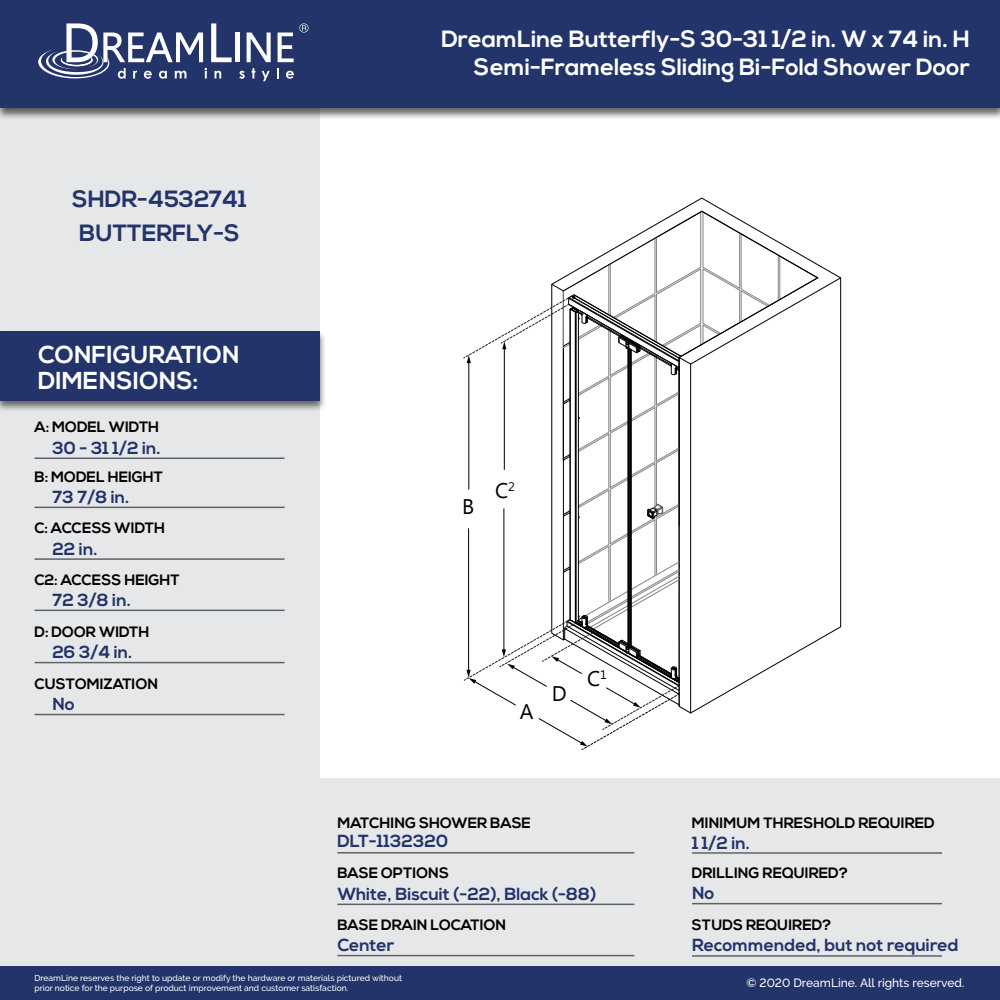
<style>
.page{position:relative;width:1000px;height:1000px;background:#fff}
.page>*{position:absolute;margin:0;border:0;box-sizing:border-box;transform-origin:0 0}
.t1{font:700 24.5px/26px "Nexa";color:#fff}
.t2{font:700 23.5px/28.2px "Nexa";color:#fff;text-align:right}
.t3{font:700 23.5px/33.4px "Nexa";color:#22346a;text-align:center}
.t4{font:21.15px "Microsoft New Tai Lue";color:#000}
.t5{font:700 17.5px "Nexa";color:#22346a}
.t6{font:700 15px "Nexa";color:#000}
.t7{font:500 12px "Raleway";color:#fff}
.t8{font:500 8.5px/10.2px "Raleway";color:#fff}
</style>
<div class="page">
<div style="left:0;top:0;width:320px;height:1000px;background:#e6e7e8"></div>
<div style="left:0;top:330px;width:326px;height:83px;background:#000;opacity:.57"></div>
<div style="left:0;top:332px;width:320px;height:69px;background:#22346a"></div>
<div style="left:0;top:0;width:1000px;height:120px;background:#000;opacity:.6"></div>
<div style="left:0;top:0;width:1000px;height:108px;background:#22346a"></div>
<div style="left:320px;top:779px;width:680px;height:221px;background:#e6e7e8"></div>
<div style="left:0;top:966px;width:1000px;height:34px;background:#22346a"></div>
<svg style="left:239px;top:71px;width:6px;height:8px"></svg>
<svg style="left:251px;top:68px;width:4px;height:10px"></svg>
<svg style="left:262px;top:71px;width:8px;height:10px"></svg>
<svg style="left:277px;top:68px;width:2px;height:10px"></svg>
<svg style="left:286px;top:71px;width:8px;height:8px"></svg>
<svg style="left:38px;top:23px;width:194px;height:56px"></svg>
<hr style="left:236px;top:33px;width:4px;height:29px;background:#fff">
<svg style="left:247px;top:33px;width:24px;height:29px"></svg>
<svg style="left:278px;top:23px;width:30px;height:39px"></svg>
<svg style="left:463px;top:197px;width:379px;height:553px"></svg>
<hr style="left:34px;top:458px;width:250px;height:1px;background:#5c6266">
<hr style="left:34px;top:507px;width:250px;height:1px;background:#5c6266">
<hr style="left:34px;top:558px;width:250px;height:2px;background:#5c6266">
<hr style="left:34px;top:610px;width:250px;height:1px;background:#5c6266">
<hr style="left:34px;top:662px;width:250px;height:1px;background:#5c6266">
<hr style="left:34px;top:714px;width:250px;height:1px;background:#5c6266">
<hr style="left:692px;top:852px;width:250px;height:2px;background:#5c6266">
<hr style="left:337px;top:955px;width:297px;height:1px;background:#5c6266">
<hr style="left:692px;top:903px;width:250px;height:1px;background:#5c6266">
<hr style="left:692px;top:955px;width:250px;height:2px;background:#5c6266">
<hr style="left:337px;top:852px;width:297px;height:2px;background:#5c6266">
<hr style="left:337px;top:904px;width:297px;height:1px;background:#5c6266">
<h2 class="t3" style="left:72px;top:183px;width:176px">SHDR-4532741<br>BUTTERFLY-S</h2>
<h1 class="t1" style="left:38px;top:342px;width:203px">CONFIGURATION<br>DIMENSIONS:</h1>
<p class="t6" style="left:34px;top:419px;width:126px">A: MODEL WIDTH</p>
<p class="t6" style="left:34px;top:468px;width:130px">B: MODEL HEIGHT</p>
<p class="t5" style="left:52px;top:438px;width:110px">30 - 31 1/2 in.</p>
<p class="t5" style="left:52px;top:487px;width:78px">73 7/8 in.</p>
<p class="t6" style="left:34px;top:519px;width:132px">C: ACCESS WIDTH</p>
<p class="t6" style="left:34px;top:571px;width:147px">C2: ACCESS HEIGHT</p>
<p class="t5" style="left:52px;top:538px;width:47px">22 in.</p>
<p class="t5" style="left:52px;top:590px;width:80px">72 3/8 in.</p>
<p class="t6" style="left:34px;top:623px;width:116px">D: DOOR WIDTH</p>
<p class="t5" style="left:52px;top:642px;width:82px">26 3/4 in.</p>
<p class="t6" style="left:34px;top:675px;width:125px">CUSTOMIZATION</p>
<p class="t5" style="left:52px;top:694px;width:24px">No</p>
<h2 class="t2" style="left:441px;top:25px;width:530px">DreamLine Butterfly-S 30-31 1/2 in. W x 74 in. H<br>Semi-Frameless Sliding Bi-Fold Shower Door</h2>
<h3 class="t4" style="left:462px;top:494px;width:14px">B</h3>
<h3 class="t4" style="left:495px;top:479px;width:21px">C<sup>2</sup></h3>
<h3 class="t4" style="left:520px;top:699px;width:15px">A</h3>
<h3 class="t4" style="left:552px;top:681px;width:16px">D</h3>
<h3 class="t4" style="left:587px;top:666px;width:21px">C<sup>1</sup></h3>
<p class="t6" style="left:337px;top:814px;width:195px">MATCHING SHOWER BASE</p>
<p class="t6" style="left:337px;top:865px;width:113px">BASE OPTIONS</p>
<p class="t5" style="left:337px;top:831px;width:112px">DLT-1132320</p>
<p class="t5" style="left:337px;top:884px;width:260px">White, Biscuit (-22), Black (-88)</p>
<p class="t6" style="left:337px;top:916px;width:170px">BASE DRAIN LOCATION</p>
<p class="t5" style="left:337px;top:935px;width:58px">Center</p>
<p class="t6" style="left:692px;top:814px;width:244px">MINIMUM THRESHOLD REQUIRED</p>
<p class="t5" style="left:692px;top:833px;width:60px">1 1/2 in.</p>
<p class="t6" style="left:692px;top:864px;width:158px">DRILLING REQUIRED?</p>
<p class="t5" style="left:692px;top:883px;width:24px">No</p>
<p class="t5" style="left:692px;top:935px;width:268px">Recommended, but not required</p>
<p class="t6" style="left:692px;top:916px;width:141px">STUDS REQUIRED?</p>
<p class="t8" style="left:34px;top:973px;width:369px">DreamLine reserves the right to update or modify the hardware or materials pictured without prior notice for the purpose of product improvement and customer satisfaction.</p>
<p class="t7" style="left:747px;top:976px;width:219px">© 2020 DreamLine. All rights reserved.</p>
</div>
